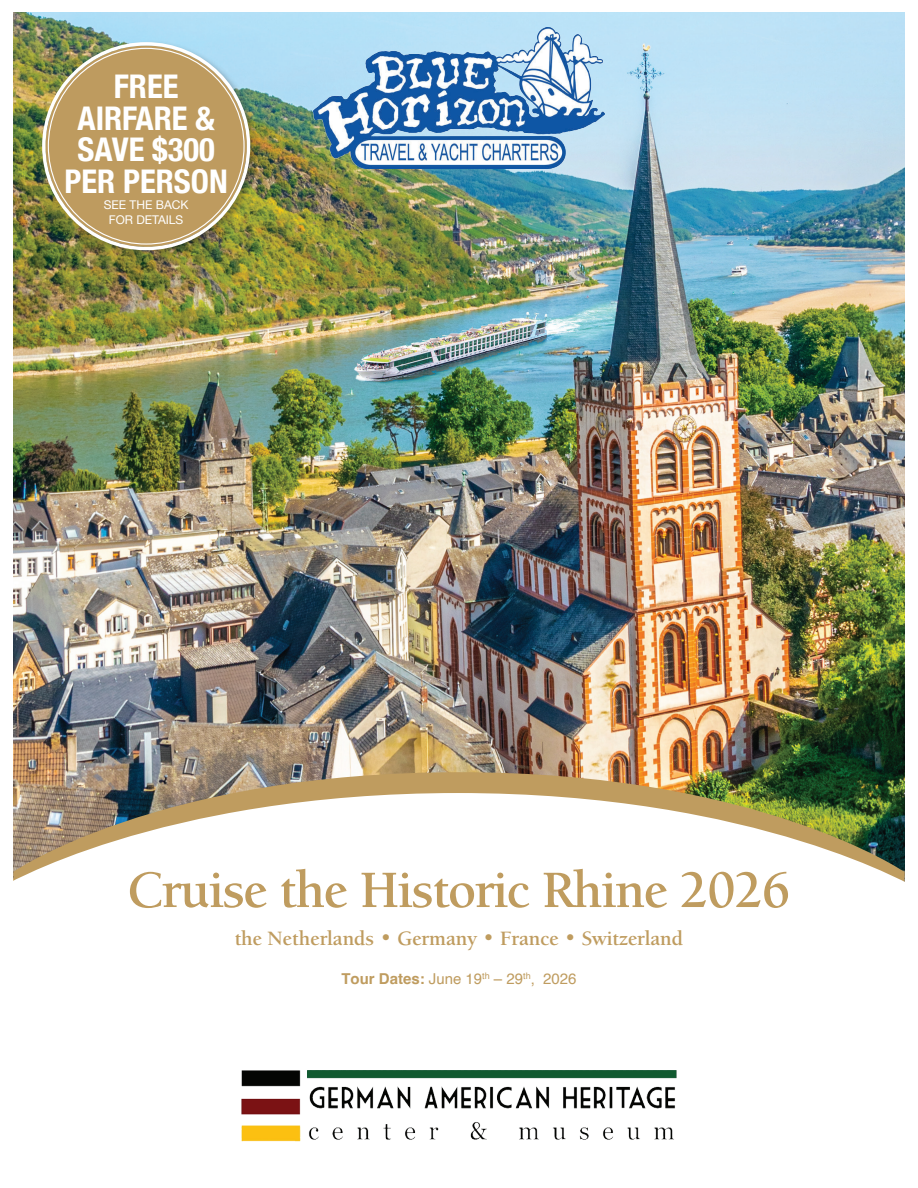
<style>
.page{position:relative;width:918px;height:1188px;background:#fff}
.page>*{position:absolute;margin:0;border:0;box-sizing:border-box;transform-origin:0 0}
.t1{font:700 54px "Berkeley Oldstyle IT Cby BT";letter-spacing:-.02em;color:#bf9c5f}
.t2{font:700 condensed 32.7px/31.5px "Helvetica Neue";color:#fff;text-align:center}
.t3{font:700 21px "Berkeley Oldstyle IT Cby BT";color:#bf9c5f}
.t4{font:15px "Helvetica";color:#bf9c5f}
.t5{font:12px/15px "Helvetica Neue";color:#fff;text-align:center}
.s1{font-weight:700}
</style>
<div class="page">
<img style="left:14px;top:13px;width:890px;height:759px">
<img style="left:14px;top:772px;width:890px;height:21px">
<svg style="left:13px;top:793px;width:892px;height:349px"></svg>
<img style="left:242px;top:1070px;width:434px;height:71px">
<img style="left:314px;top:27px;width:290px;height:142px">
<div style="left:40px;top:40px;width:220px;height:220px;background:#231f20;opacity:.3"></div>
<div style="left:46px;top:46px;width:201px;height:201px;background:#be9b5f;border-radius:50%"></div>
<h2 class="t2" style="left:65px;top:69px;width:165px">FREE<br>AIRFARE &amp;<br>SAVE $300<br>PER PERSON</h2>
<p class="t5" style="left:104px;top:198px;width:86px">SEE THE BACK<br>FOR DETAILS</p>
<h1 class="t1" style="left:128px;top:857px;width:664px">Cruise the Historic Rhine 2026</h1>
<p class="t3" style="left:235px;top:926px;width:450px">the Netherlands • Germany • France • Switzerland</p>
<p class="t4" style="left:341px;top:967px;width:237px"><span class="s1">Tour Dates:</span> June 19<sup>th</sup> – 29<sup>th</sup>, 2026</p>
</div>
